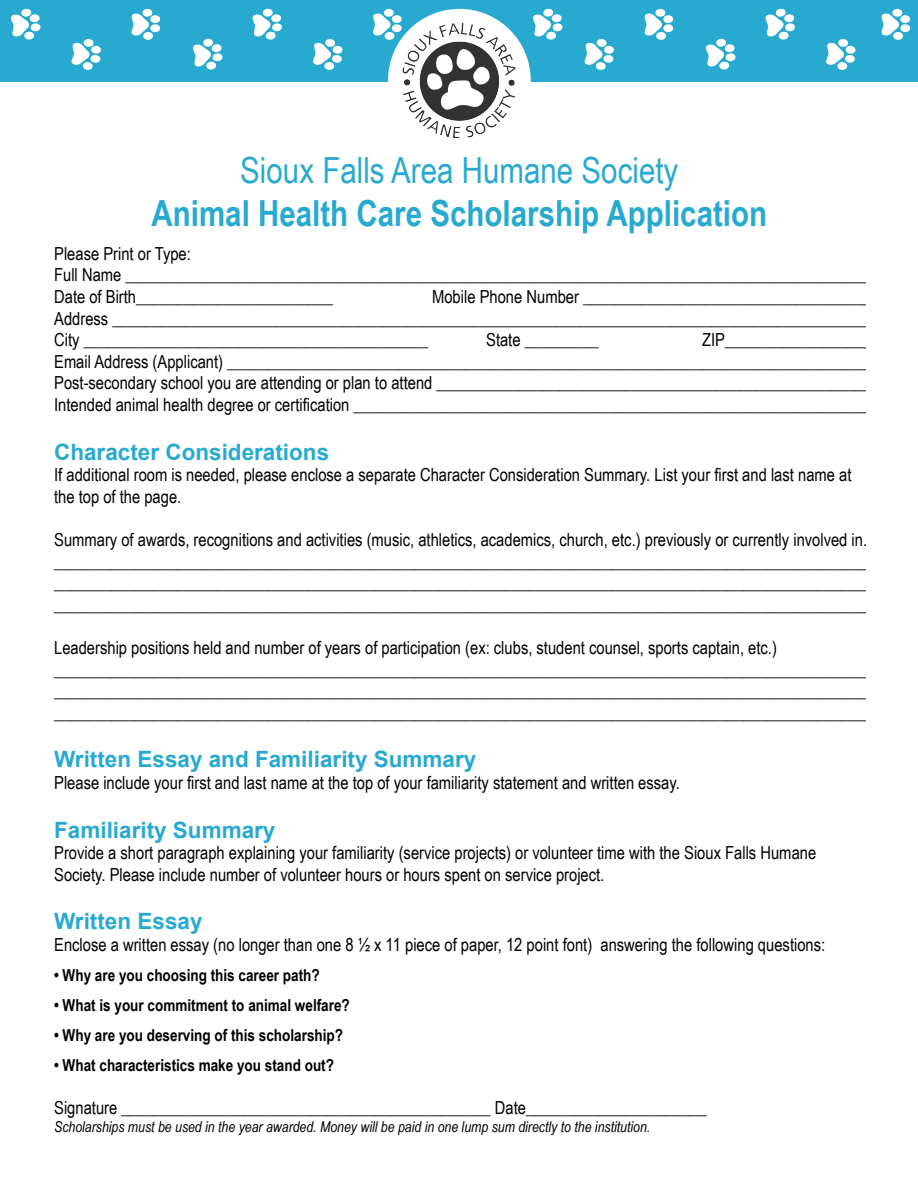
<style>
.page{position:relative;width:918px;height:1188px;background:#fff}
.page>*{position:absolute;margin:0;border:0;box-sizing:border-box;transform-origin:0 0}
.t1{font:700 36px "Arial Narrow";color:#28aad0}
.t2{font:36px "Arial Narrow";color:#28aad0}
.t3{font:700 22.5px "Arial";color:#28aad0}
.t4{font:18px/21.6px "Arial Narrow";color:#000}
.t5{font:700 16.5px "Arial Narrow";color:#000}
.t6{font:italic 15px "Arial Narrow";color:#000}
</style>
<div class="page">
<div style="left:0;top:0;width:918px;height:82px;background:#28aad0"></div>
<svg style="left:11px;top:9px;width:30px;height:31px"></svg>
<svg style="left:71px;top:39px;width:30px;height:31px"></svg>
<svg style="left:132px;top:9px;width:29px;height:31px"></svg>
<svg style="left:193px;top:39px;width:30px;height:31px"></svg>
<svg style="left:252px;top:9px;width:30px;height:31px"></svg>
<svg style="left:313px;top:39px;width:30px;height:31px"></svg>
<svg style="left:373px;top:9px;width:29px;height:31px"></svg>
<svg style="left:533px;top:9px;width:30px;height:31px"></svg>
<svg style="left:584px;top:39px;width:30px;height:31px"></svg>
<svg style="left:645px;top:9px;width:29px;height:31px"></svg>
<svg style="left:706px;top:39px;width:30px;height:31px"></svg>
<svg style="left:765px;top:9px;width:30px;height:31px"></svg>
<svg style="left:826px;top:39px;width:30px;height:31px"></svg>
<svg style="left:882px;top:9px;width:29px;height:31px"></svg>
<div style="left:388px;top:9px;width:143px;height:143px;background:#fff;border-radius:50%"></div>
<img style="left:398px;top:18px;width:122px;height:121px">
<h1 class="t2" style="left:240px;top:144px;width:440px">Sioux Falls Area Humane Society</h1>
<h1 class="t1" style="left:151px;top:186px;width:617px">Animal Health Care Scholarship Application</h1>
<p class="t4" style="left:54px;top:242px;width:828px">Please Print or Type:<br>Full Name ____________________________________________________________________________________________<br>Date of Birth________________________</p>
<p class="t4" style="left:54px;top:285px;width:826px;text-indent:378px">Mobile Phone Number ____________________________________<br>Address ____________________________________________________________________________________________<br>City __________________________________________</p>
<p class="t4" style="left:486px;top:328px;width:114px">State _________</p>
<p class="t4" style="left:54px;top:328px;width:827px;text-indent:648px">ZIP__________________ Email Address (Applicant) ______________________________________________________________________________ Post-secondary school you are attending or plan to attend ______________________________________________________ Intended animal health degree or certification _______________________________________________________________</p>
<p class="t3" style="left:54px;top:436px;width:277px">Character Considerations</p>
<p class="t4" style="left:54px;top:463px;width:799px">If additional room is needed, please enclose a separate Character Consideration Summary. List your first and last name at the top of the page.</p>
<p class="t4" style="left:54px;top:528px;width:815px;text-align:justify">Summary of awards, recognitions and activities (music, athletics, academics, church, etc.) previously or currently involved in. ___________________________________________________________________________________________________ ___________________________________________________________________________________________________ ___________________________________________________________________________________________________</p>
<p class="t4" style="left:54px;top:636px;width:814px">Leadership positions held and number of years of participation (ex: clubs, student counsel, sports captain, etc.) ___________________________________________________________________________________________________ ___________________________________________________________________________________________________ ___________________________________________________________________________________________________</p>
<p class="t3" style="left:54px;top:744px;width:424px">Written Essay and Familiarity Summary</p>
<p class="t4" style="left:54px;top:771px;width:627px">Please include your first and last name at the top of your familiarity statement and written essay.</p>
<p class="t3" style="left:54px;top:814px;width:223px">Familiarity Summary</p>
<p class="t4" style="left:54px;top:841px;width:764px">Provide a short paragraph explaining your familiarity (service projects) or volunteer time with the Sioux Falls Humane<br>Society. Please include number of volunteer hours or hours spent on service project.</p>
<p class="t3" style="left:54px;top:906px;width:150px">Written Essay</p>
<p class="t4" style="left:54px;top:933px;width:773px">Enclose a written essay (no longer than one 8 ½ x 11 piece of paper, 12 point font) answering the following questions:</p>
<p class="t5" style="left:54px;top:963px;width:267px">• Why are you choosing this career path?</p>
<p class="t5" style="left:54px;top:993px;width:297px">• What is your commitment to animal welfare?</p>
<p class="t5" style="left:54px;top:1023px;width:290px">• Why are you deserving of this scholarship?</p>
<p class="t5" style="left:54px;top:1053px;width:281px">• What characteristics make you stand out?</p>
<p class="t4" style="left:54px;top:1096px;width:654px">Signature _____________________________________________ Date______________________</p>
<p class="t6" style="left:54px;top:1117px;width:598px">Scholarships must be used in the year awarded. Money will be paid in one lump sum directly to the institution.</p>
</div>
